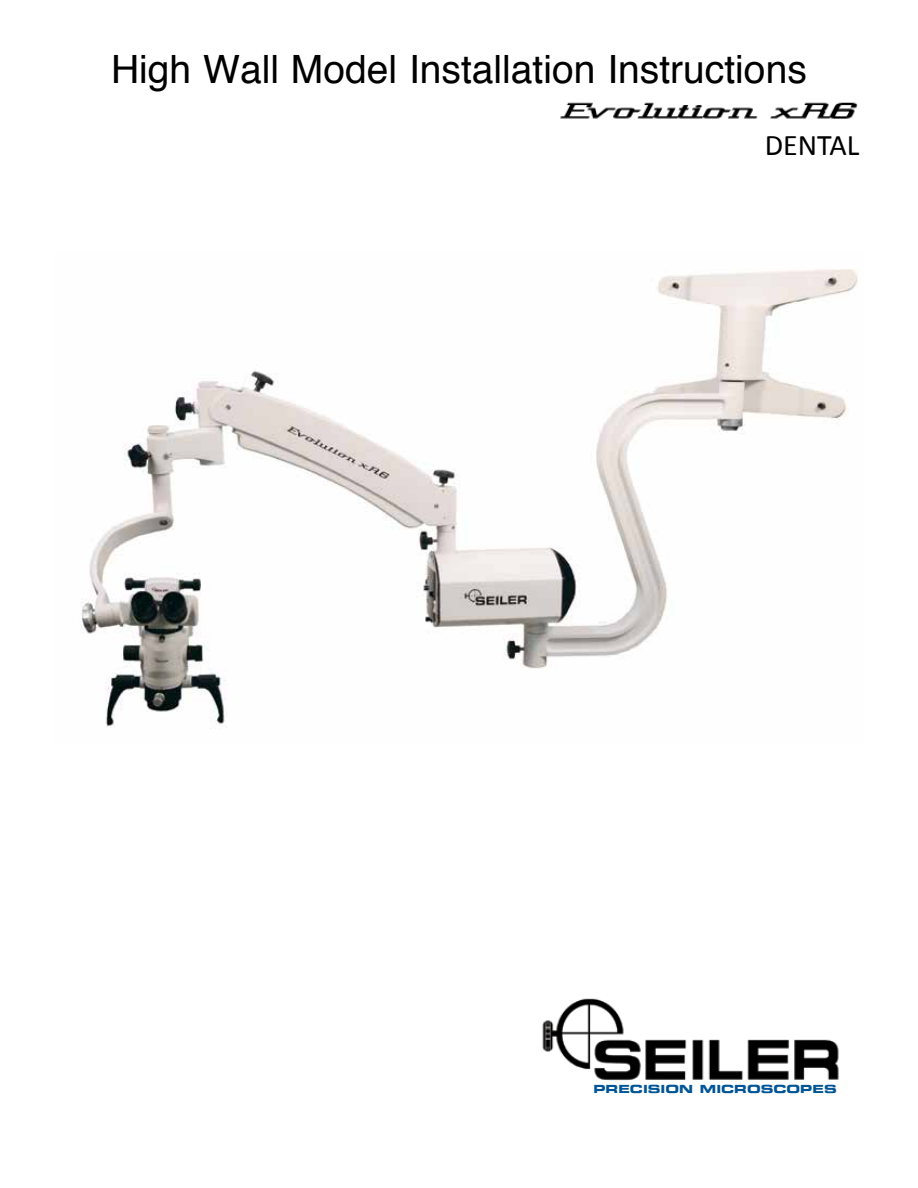
<style>
.page{position:relative;width:918px;height:1188px;background:#fff}
.page>*{position:absolute;margin:0;border:0;box-sizing:border-box;transform-origin:0 0}
.t1{font:39px "Helvetica";color:#000}
.t2{font:30px "Calibri";color:#000}
.t3{font:11.25px "Eurostile Bold Extended Two";color:#005596;scale:1.09 1}
</style>
<div class="page">
<img style="left:80px;top:269px;width:778px;height:460px">
<img style="left:542px;top:998px;width:297px;height:82px">
<img style="left:560px;top:102px;width:298px;height:17px">
<p class="t1" style="left:111px;top:39px;width:697px">High Wall Model Installation Instructions</p>
<p class="t2" style="left:765px;top:126px;width:96px">DENTAL</p>
<p class="t3" style="left:593px;top:1081px;width:225px">PRECISION MICROSCOPES</p>
</div>
